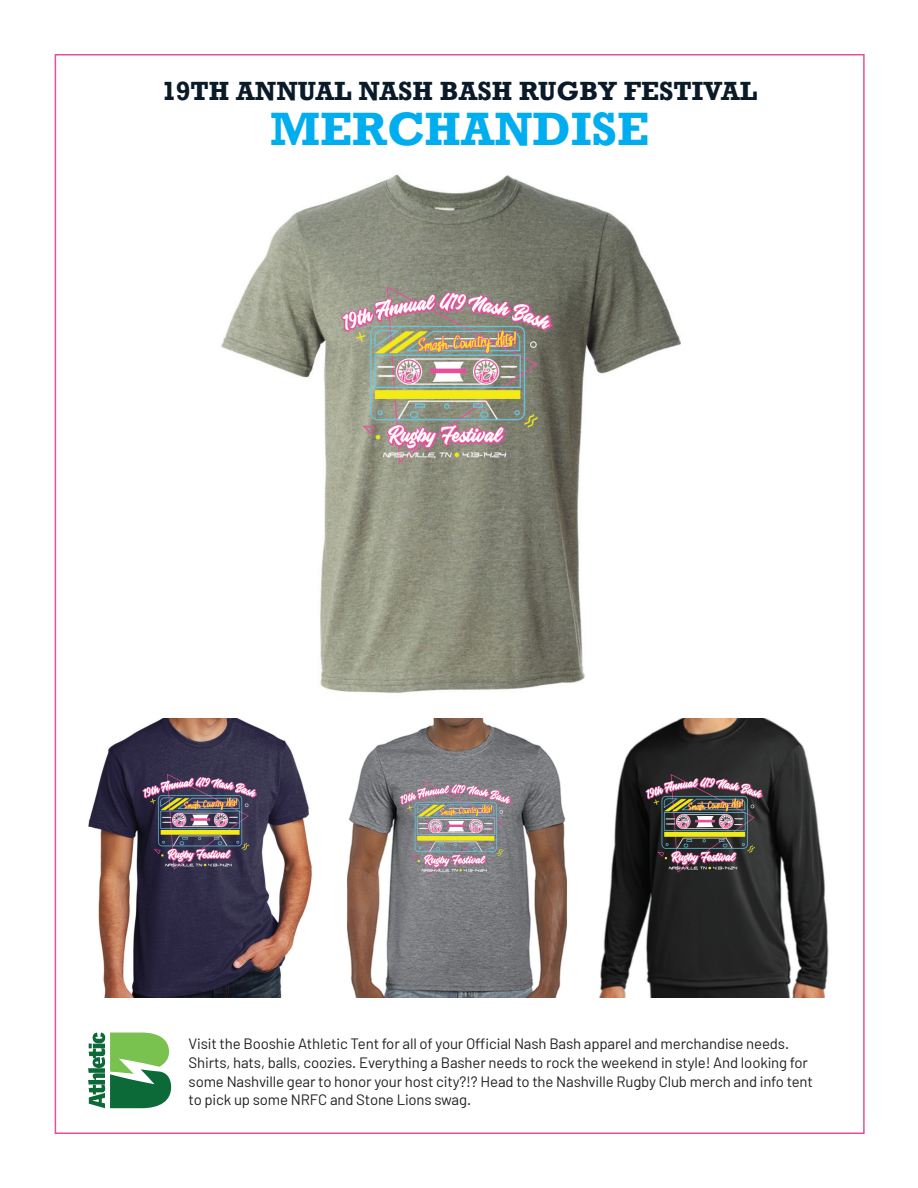
<style>
.page{position:relative;width:918px;height:1188px;background:#fff}
.page>*{position:absolute;margin:0;border:0;box-sizing:border-box;transform-origin:0 0}
.t1{font:700 48px "Rockwell";color:#00aeef}
.t2{font:700 27px "Rockwell";color:#0a1a29}
.t3{font:15px/18.8px "Barlow";letter-spacing:-.01em;color:#231f20}
</style>
<div class="page">
<svg style="left:88px;top:1033px;width:83px;height:75px"></svg>
<img style="left:221px;top:174px;width:460px;height:519px">
<img style="left:88px;top:718px;width:224px;height:279px">
<img style="left:347px;top:718px;width:220px;height:279px">
<img style="left:599px;top:718px;width:230px;height:279px">
<h2 class="t2" style="left:162px;top:74px;width:597px">19TH ANNUAL NASH BASH RUGBY FESTIVAL</h2>
<h1 class="t1" style="left:270px;top:99px;width:381px">MERCHANDISE</h1>
<p class="t3" style="left:189px;top:1034px;width:626px">Visit the Booshie Athletic Tent for all of your Official Nash Bash apparel and merchandise needs.<br>Shirts, hats, balls, coozies. Everything a Basher needs to rock the weekend in style! And looking for some Nashville gear to honor your host city?!? Head to the Nashville Rugby Club merch and info tent to pick up some NRFC and Stone Lions swag.</p>
</div>
